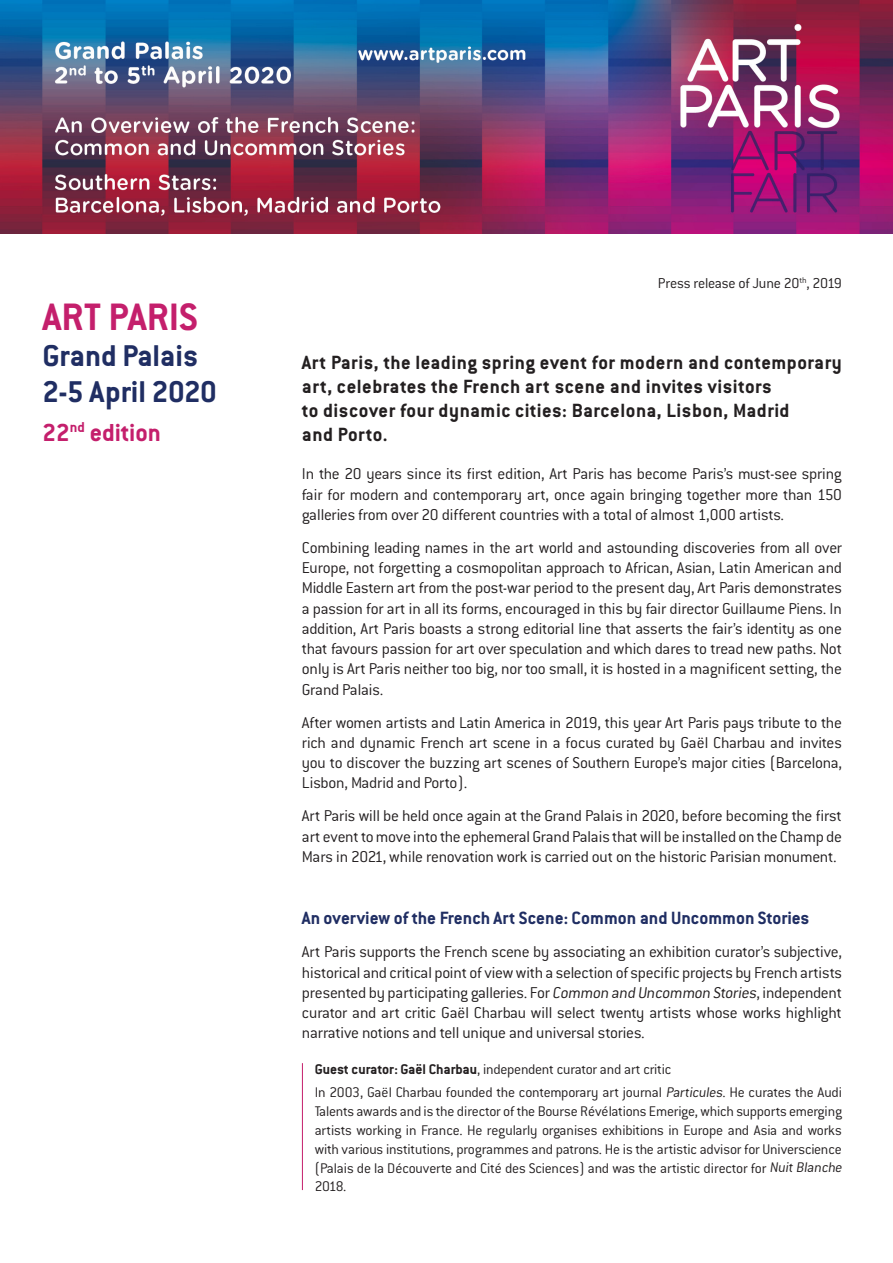
<style>
.page{position:relative;width:893px;height:1263px;background:#fff}
.page>*{position:absolute;margin:0;border:0;box-sizing:border-box;transform-origin:0 0}
.t1{font:700 42px "Conduit ITC";color:#c41f6c}
.t2{font:700 33px/36px "Conduit ITC";color:#202e63}
.t3{font:700 27px "Conduit ITC";letter-spacing:-.005em;color:#c41f6c}
.t4{font:700 21px/24px "Conduit ITC";letter-spacing:.025em;color:#231f20}
.t5{font:700 19.5px "Conduit ITC";color:#202e63}
.t6{font:300 17.25px/20.2px "Conduit ITC";letter-spacing:-.015em;color:#231f20;text-align:justify}
.t7{font:300 15.75px "Conduit ITC";letter-spacing:-.015em;color:#231f20}
.t8{font:300 15.3px/18.8px "Conduit ITC";letter-spacing:-.015em;color:#231f20}
.s1{font-weight:700}
</style>
<div class="page">
<img style="left:0;top:0;width:893px;height:234px">
<hr style="left:302px;top:1063px;width:1px;height:127px;background:#c41f6c">
<h1 class="t1" style="left:43px;top:292px;width:157px">ART PARIS</h1>
<h2 class="t2" style="left:43px;top:337px;width:176px">Grand Palais<br>2-5 April 2020</h2>
<h3 class="t3" style="left:43px;top:417px;width:120px">22<sup>nd</sup> edition</h3>
<p class="t7" style="left:658px;top:275px;width:185px">Press release of June 20<sup>th</sup>, 2019</p>
<p class="t4" style="left:302px;top:350px;width:541px">Art Paris, the leading spring event for modern and contemporary art, celebrates the French art scene and invites visitors<br>to discover four dynamic cities: Barcelona, Lisbon, Madrid<br>and Porto.</p>
<p class="t6" style="left:302px;top:464px;width:542px">In the 20 years since its first edition, Art Paris has become Paris’s must-see spring fair for modern and contemporary art, once again bringing together more than 150 galleries from over 20 different countries with a total of almost 1,000 artists.</p>
<p class="t6" style="left:302px;top:537px;width:542px">Combining leading names in the art world and astounding discoveries from all over Europe, not forgetting a cosmopolitan approach to African, Asian, Latin American and Middle Eastern art from the post-war period to the present day, Art Paris demonstrates a passion for art in all its forms, encouraged in this by fair director Guillaume Piens. In addition, Art Paris boasts a strong editorial line that asserts the fair’s identity as one that favours passion for art over speculation and which dares to tread new paths. Not only is Art Paris neither too big, nor too small, it is hosted in a magnificent setting, the Grand Palais.</p>
<p class="t6" style="left:302px;top:712px;width:542px">After women artists and Latin America in 2019, this year Art Paris pays tribute to the rich and dynamic French art scene in a focus curated by Gaël Charbau and invites you to discover the buzzing art scenes of Southern Europe’s major cities (Barcelona, Lisbon, Madrid and Porto).</p>
<p class="t6" style="left:302px;top:806px;width:541px">Art Paris will be held once again at the Grand Palais in 2020, before becoming the first art event to move into the ephemeral Grand Palais that will be installed on the Champ de Mars in 2021, while renovation work is carried out on the historic Parisian monument.</p>
<p class="t5" style="left:302px;top:907px;width:509px">An overview of the French Art Scene: Common and Uncommon Stories</p>
<p class="t6" style="left:302px;top:942px;width:542px">Art Paris supports the French scene by associating an exhibition curator’s subjective, historical and critical point of view with a selection of specific projects by French artists presented by participating galleries. For Common and Uncommon Stories, independent curator and art critic Gaël Charbau will select twenty artists whose works highlight narrative notions and tell unique and universal stories.</p>
<p class="t8" style="left:315px;top:1058px;width:529px;line-height:23px"><span class="s1">Guest curator: Gaël Charbau</span>, independent curator and art critic<br>In 2003, Gaël Charbau founded the contemporary art journal Particules. He curates the Audi</p>
<p class="t8" style="left:315px;top:1102px;width:531px">Talents awards and is the director of the Bourse Révélations Emerige, which supports emerging artists working in France. He regularly organises exhibitions in Europe and Asia and works with various institutions, programmes and patrons. He is the artistic advisor for Universcience (Palais de la Découverte and Cité des Sciences) and was the artistic director for Nuit Blanche 2018.</p>
</div>
